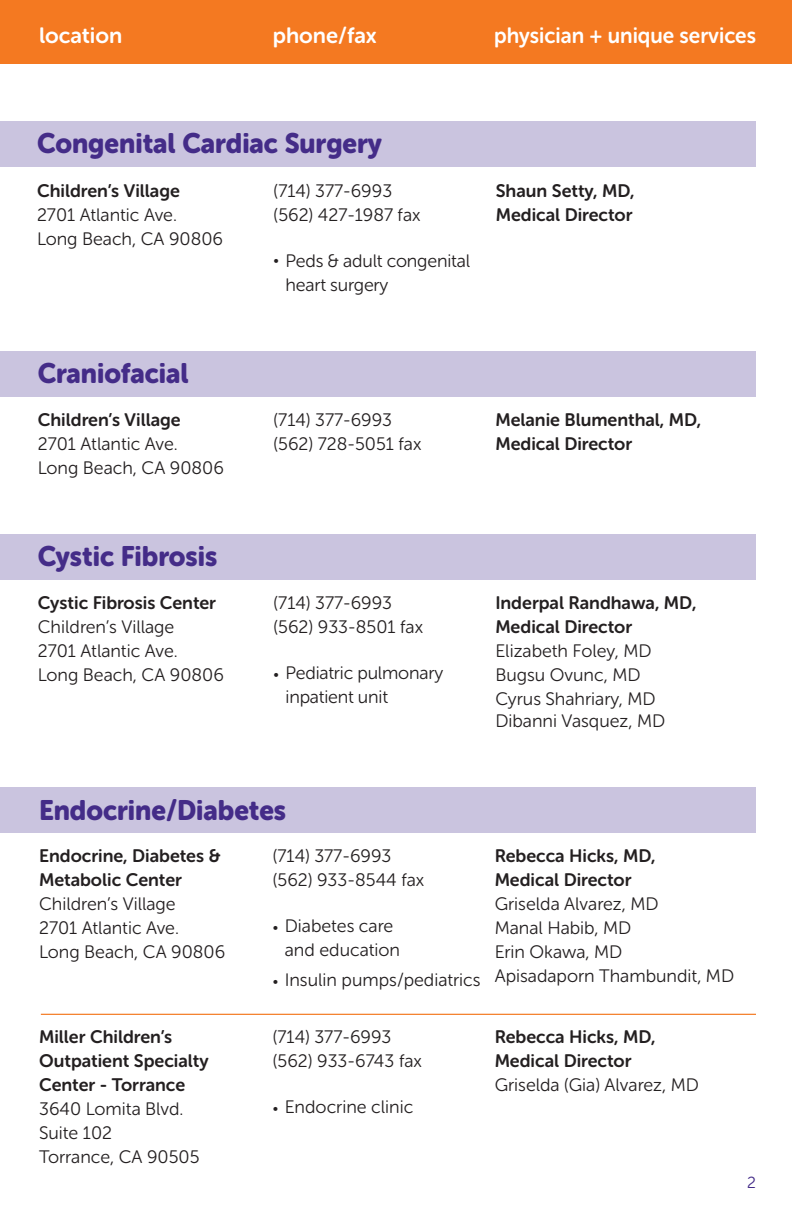
<style>
.page{position:relative;width:792px;height:1224px;background:#fff}
.page>*{position:absolute;margin:0;border:0;box-sizing:border-box;transform-origin:0 0}
.t1{font:28px "Museo Sans Rounded 900";color:#442c88;scale:.95 1}
.t2{font:22px "Museo Sans Rounded 700";color:#fff;scale:.95 1}
.t3{font:22px "Museo Sans Rounded 700";color:#fff}
.t4{font:18px/24px "Museo Sans Rounded 300";color:#231f20}
.t5{font:18px/24px "Museo Sans Rounded 700";color:#231f20}
.t6{font:16px "Museo Sans Rounded 300";color:#442c88}
.s1{font-size:14px}
</style>
<div class="page">
<div style="left:0;top:0;width:792px;height:63px;background:#f47921"></div>
<div style="left:0;top:121px;width:756px;height:45px;background:#cac4df"></div>
<div style="left:0;top:351px;width:756px;height:45px;background:#cac4df"></div>
<div style="left:0;top:534px;width:756px;height:45px;background:#cac4df"></div>
<div style="left:0;top:788px;width:756px;height:45px;background:#cac4df"></div>
<hr style="left:41px;top:1014px;width:715px;height:1px;background:#f47921">
<p class="t3" style="left:39px;top:23px;width:85px">location</p>
<p class="t3" style="left:273px;top:23px;width:106px">phone/fax</p>
<p class="t2" style="left:494px;top:23px;width:277px">physician + unique services</p>
<h1 class="t1" style="left:37px;top:128px;width:365px">Congenital Cardiac Surgery</h1>
<p class="t5" style="left:37px;top:178px;width:144px">Children’s Village</p>
<p class="t4" style="left:37px;top:203px;width:188px">2701 Atlantic Ave.<br>Long Beach, CA 90806</p>
<p class="t4" style="left:274px;top:179px;width:149px">(714) 377-6993 (562) 427-1987 fax</p>
<p class="t4" style="left:286px;top:249px;width:186px;text-indent:-12px"><span class="s1">•</span> Peds &amp; adult congenital heart surgery</p>
<p class="t5" style="left:496px;top:178px;width:140px">Shaun Setty, MD,<br>Medical Director</p>
<h1 class="t1" style="left:38px;top:358px;width:160px">Craniofacial</h1>
<p class="t5" style="left:38px;top:408px;width:144px">Children’s Village</p>
<p class="t4" style="left:38px;top:432px;width:188px">2701 Atlantic Ave.<br>Long Beach, CA 90806</p>
<h1 class="t1" style="left:38px;top:541px;width:191px">Cystic Fibrosis</h1>
<p class="t5" style="left:38px;top:591px;width:180px">Cystic Fibrosis Center</p>
<p class="t4" style="left:38px;top:615px;width:188px">Children’s Village<br>2701 Atlantic Ave.<br>Long Beach, CA 90806</p>
<p class="t4" style="left:274px;top:408px;width:149px">(714) 377-6993 (562) 728-5051 fax</p>
<p class="t5" style="left:495px;top:408px;width:207px">Melanie Blumenthal, MD,<br>Medical Director</p>
<p class="t4" style="left:274px;top:591px;width:151px">(714) 377-6993 (562) 933-8501 fax</p>
<p class="t4" style="left:286px;top:661px;width:159px;text-indent:-12px"><span class="s1">•</span> Pediatric pulmonary inpatient unit</p>
<p class="t5" style="left:495px;top:591px;width:203px">Inderpal Randhawa, MD,<br>Medical Director</p>
<p class="t4" style="left:495px;top:639px;width:162px">Elizabeth Foley, MD<br>Bugsu Ovunc, MD<br>Cyrus Shahriary, MD</p>
<p class="t4" style="left:495px;top:709px;width:171px">Dibanni Vasquez, MD</p>
<h1 class="t1" style="left:39px;top:794px;width:262px">Endocrine/Diabetes</h1>
<p class="t5" style="left:39px;top:844px;width:183px">Endocrine, Diabetes &amp;<br>Metabolic Center</p>
<p class="t4" style="left:39px;top:892px;width:188px">Children’s Village<br>2701 Atlantic Ave.<br>Long Beach, CA 90806</p>
<p class="t4" style="left:273px;top:844px;width:153px">(714) 377-6993 (562) 933-8544 fax</p>
<p class="t4" style="left:285px;top:914px;width:117px;text-indent:-12px"><span class="s1">•</span> Diabetes care and education</p>
<p class="t4" style="left:273px;top:968px;width:209px"><span class="s1">•</span> Insulin pumps/pediatrics</p>
<p class="t5" style="left:495px;top:844px;width:162px">Rebecca Hicks, MD,<br>Medical Director</p>
<p class="t4" style="left:495px;top:892px;width:241px">Griselda Alvarez, MD<br>Manal Habib, MD<br>Erin Okawa, MD<br>Apisadaporn Thambundit, MD</p>
<p class="t5" style="left:39px;top:1024px;width:171px">Miller Children’s<br>Outpatient Specialty<br>Center - Torrance</p>
<p class="t4" style="left:39px;top:1097px;width:162px">3640 Lomita Blvd.<br>Suite 102<br>Torrance, CA 90505</p>
<p class="t4" style="left:273px;top:1025px;width:151px">(714) 377-6993 (562) 933-6743 fax</p>
<p class="t4" style="left:273px;top:1095px;width:142px"><span class="s1">•</span> Endocrine clinic</p>
<p class="t5" style="left:495px;top:1024px;width:162px">Rebecca Hicks, MD,<br>Medical Director</p>
<p class="t4" style="left:495px;top:1073px;width:206px">Griselda (Gia) Alvarez, MD</p>
<p class="t6" style="left:747px;top:1174px;width:10px">2</p>
</div>
